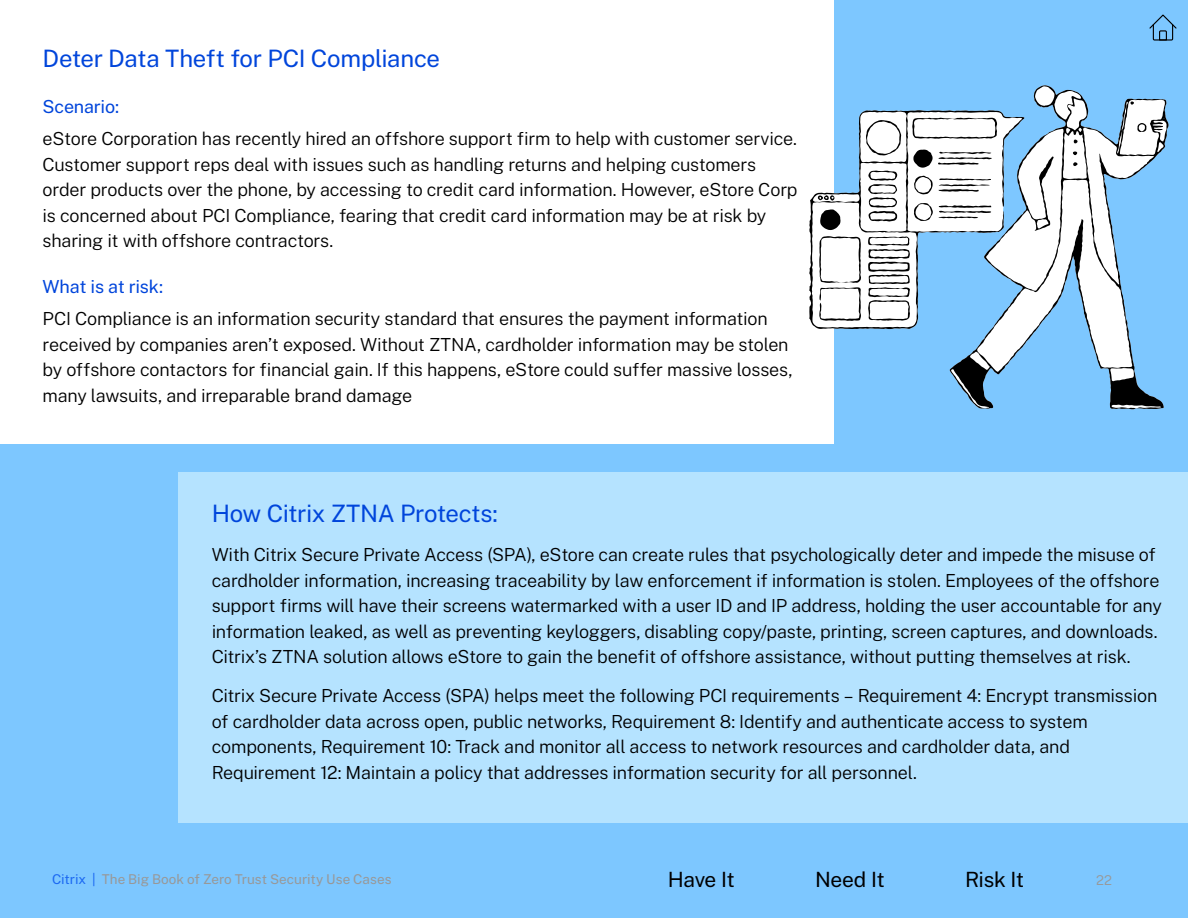
<style>
.page{position:relative;width:1188px;height:918px;background:#7dc7ff}
.page>*{position:absolute;margin:0;border:0;box-sizing:border-box;transform-origin:0 0}
.t1{font:100 24px "Public Sans";letter-spacing:-.015em;color:#0045db}
.t2{font:100 21px "Public Sans";letter-spacing:-.025em;color:#000}
.t3{font:100 18px/25.5px "Public Sans";letter-spacing:-.015em;color:#000}
.t4{font:100 18px "Public Sans";letter-spacing:-.015em;color:#0045db}
.t5{font:100 13.5px "Public Sans";color:#989898}
.s1{color:#1c69f2}
</style>
<div class="page">
<div style="left:179px;top:472px;width:1009px;height:352px;background:#b5e3ff"></div>
<div style="left:0;top:0;width:834px;height:443px;background:#fff"></div>
<svg style="left:950px;top:85px;width:219px;height:324px"></svg>
<svg style="left:809px;top:110px;width:215px;height:219px;fill:#fff"></svg>
<svg style="left:912px;top:118px;width:85px;height:21px;background:#dbdbdb"></svg>
<svg style="left:914px;top:176px;width:19px;height:18px"></svg>
<svg style="left:914px;top:203px;width:19px;height:18px"></svg>
<svg style="left:939px;top:178px;width:52px;height:14px"></svg>
<svg style="left:913px;top:150px;width:79px;height:18px"></svg>
<svg style="left:939px;top:205px;width:52px;height:13px"></svg>
<svg style="left:1137px;top:123px;width:10px;height:9px"></svg>
<svg style="left:1130px;top:101px;width:4px;height:4px"></svg>
<svg style="left:1074px;top:140px;width:4px;height:4px"></svg>
<svg style="left:1073px;top:162px;width:5px;height:4px"></svg>
<svg style="left:1073px;top:151px;width:4px;height:4px"></svg>
<svg style="left:820px;top:209px;width:21px;height:21px"></svg>
<svg style="left:819px;top:236px;width:42px;height:85px"></svg>
<svg style="left:868px;top:236px;width:42px;height:85px;background:#c8c8c8"></svg>
<svg style="left:868px;top:171px;width:29px;height:51px"></svg>
<svg style="left:866px;top:120px;width:35px;height:35px"></svg>
<svg style="left:818px;top:195px;width:16px;height:6px"></svg>
<svg style="left:1149px;top:14px;width:28px;height:27px"></svg>
<h1 class="t1" style="left:43px;top:41px;width:399px">Deter Data Theft for PCI Compliance</h1>
<p class="t4" style="left:43px;top:93px;width:78px">Scenario:</p>
<p class="t3" style="left:43px;top:125px;width:757px">eStore Corporation has recently hired an offshore support firm to help with customer service.<br>Customer support reps deal with issues such as handling returns and helping customers order products over the phone, by accessing to credit card information. However, eStore Corp is concerned about PCI Compliance, fearing that credit card information may be at risk by sharing it with offshore contractors.</p>
<p class="t4" style="left:43px;top:273px;width:122px">What is at risk:</p>
<p class="t3" style="left:43px;top:305px;width:752px">PCI Compliance is an information security standard that ensures the payment information received by companies aren’t exposed. Without ZTNA, cardholder information may be stolen by offshore contactors for financial gain. If this happens, eStore could suffer massive losses, many lawsuits, and irreparable brand damage</p>
<h1 class="t1" style="left:212px;top:496px;width:288px">How Citrix ZTNA Protects:</h1>
<p class="t3" style="left:212px;top:541px;width:952px">With Citrix Secure Private Access (SPA), eStore can create rules that psychologically deter and impede the misuse of cardholder information, increasing traceability by law enforcement if information is stolen. Employees of the offshore support firms will have their screens watermarked with a user ID and IP address, holding the user accountable for any information leaked, as well as preventing keyloggers, disabling copy/paste, printing, screen captures, and downloads.<br>Citrix’s ZTNA solution allows eStore to gain the benefit of offshore assistance, without putting themselves at risk.</p>
<p class="t3" style="left:212px;top:682px;width:947px">Citrix Secure Private Access (SPA) helps meet the following PCI requirements – Requirement 4: Encrypt transmission of cardholder data across open, public networks, Requirement 8: Identify and authenticate access to system components, Requirement 10: Track and monitor all access to network resources and cardholder data, and Requirement 12: Maintain a policy that addresses information security for all personnel.</p>
<p class="t5" style="left:52px;top:870px;width:341px"><span class="s1">Citrix |</span> The Big Book of Zero Trust Security Use Cases</p>
<p class="t2" style="left:668px;top:864px;width:69px">Have It</p>
<p class="t2" style="left:815px;top:864px;width:71px">Need It</p>
<p class="t2" style="left:965px;top:864px;width:61px">Risk It</p>
<p class="t5" style="left:1096px;top:871px;width:17px">22</p>
</div>
